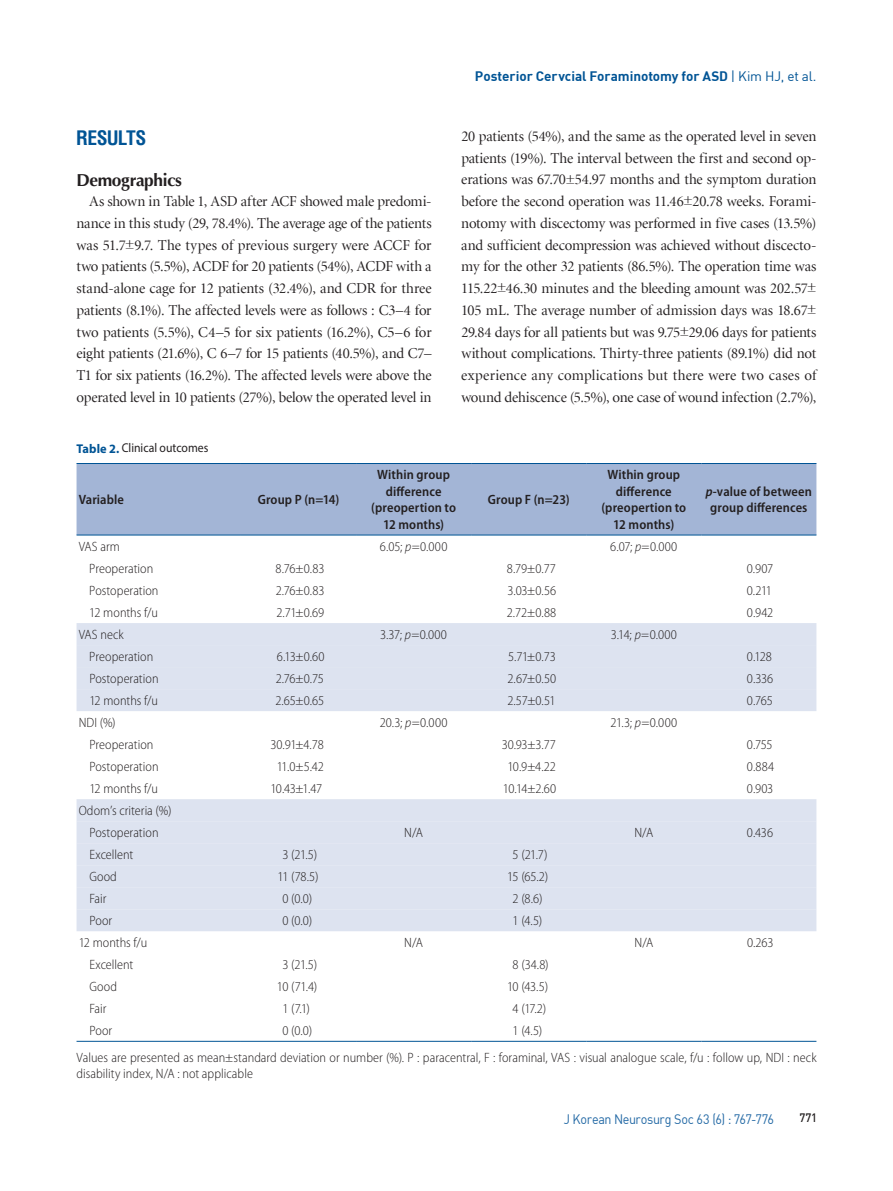
<style>
.page{position:relative;width:893px;height:1191px;background:#fff}
.page>*{position:absolute;margin:0;border:0;box-sizing:border-box;transform-origin:0 0}
.t1{font:700 condensed 19.5px "Helvetica";letter-spacing:-.04em;color:#005495}
.t2{font:700 17.25px "Optima";letter-spacing:-.02em;color:#231f20}
.t3{font:15px/21.8px "Minion LT Display";letter-spacing:-.015em;color:#231f20;text-align:justify}
.t4{font:300 semi-condensed 13.5px/22px "Myriad Pro";color:#231f20;text-align:center}
.t5{font:600 semi-condensed 13.5px/16.5px "Myriad Pro";letter-spacing:.01em;color:#231f20;text-align:center}
.t6{font:700 13.5px "DIN";letter-spacing:-.005em;color:#005495}
.t7{font:13.5px "DIN";letter-spacing:-.025em;color:#2369a5;scale:.93 1}
.t8{font:12.75px "Myriad Pro";color:#231f20;scale:.92 1}
.t9{font:12px "Dinmed";color:#231f20;scale:.93 1}
.s1{font-weight:700;color:#005495}
.s2{font-weight:400}
.s3{font-style:italic}
</style>
<div class="page">
<div style="left:77px;top:464px;width:739px;height:70px;background:#a3b5d6"></div>
<div style="left:77px;top:623px;width:739px;height:22px;background:#dde3f0"></div>
<svg style="left:77px;top:645px;width:739px;height:286px;fill:#dde3f0"></svg>
<hr style="left:77px;top:463px;width:164px;height:1px;background:#005495">
<hr style="left:241px;top:463px;width:115px;height:1px;background:#005495">
<hr style="left:356px;top:463px;width:115px;height:1px;background:#005495">
<hr style="left:471px;top:463px;width:115px;height:1px;background:#005495">
<hr style="left:586px;top:463px;width:115px;height:1px;background:#005495">
<hr style="left:701px;top:463px;width:115px;height:1px;background:#005495">
<hr style="left:77px;top:534px;width:164px;height:1px;background:#005495">
<hr style="left:241px;top:534px;width:115px;height:1px;background:#005495">
<hr style="left:356px;top:534px;width:115px;height:1px;background:#005495">
<hr style="left:471px;top:534px;width:115px;height:1px;background:#005495">
<hr style="left:586px;top:534px;width:115px;height:1px;background:#005495">
<hr style="left:701px;top:534px;width:115px;height:1px;background:#005495">
<hr style="left:77px;top:1041px;width:164px;height:1px;background:#005495">
<hr style="left:241px;top:1041px;width:115px;height:1px;background:#005495">
<hr style="left:356px;top:1041px;width:115px;height:1px;background:#005495">
<hr style="left:471px;top:1041px;width:115px;height:1px;background:#005495">
<hr style="left:586px;top:1041px;width:115px;height:1px;background:#005495">
<hr style="left:701px;top:1041px;width:115px;height:1px;background:#005495">
<h1 class="t1" style="left:76px;top:125px;width:72px">RESULTS</h1>
<p class="t2" style="left:76px;top:169px;width:107px">Demographics</p>
<p class="t3" style="left:76px;top:191px;width:357px;text-indent:13px">As shown in Table 1, ASD after ACF showed male predomi&shy;nance in this study (29, 78.4%). The average age of the patients was 51.7±9.7. The types of previous surgery were ACCF for two patients (5.5%), ACDF for 20 patients (54%), ACDF with a stand-alone cage for 12 patients (32.4%), and CDR for three patients (8.1%). The affected levels were as follows : C3–4 for two patients (5.5%), C4–5 for six patients (16.2%), C5–6 for eight patients (21.6%), C 6–7 for 15 patients (40.5%), and C7– T1 for six patients (16.2%). The affected levels were above the operated level in 10 patients (27%), below the operated level in</p>
<p class="t8" style="left:77px;top:440px;width:145px"><span class="s1">Table 2.</span> Clinical outcomes</p>
<p class="t6" style="left:475px;top:68px;width:343px">Posterior Cervcial Foraminotomy for ASD <span class="s2">| Kim HJ, et al.</span></p>
<p class="t3" style="left:461px;top:126px;width:357px">20 patients (54%), and the same as the operated level in seven patients (19%). The interval between the first and second op&shy;erations was 67.70±54.97 months and the symptom duration before the second operation was 11.46±20.78 weeks. Forami&shy;notomy with discectomy was performed in five cases (13.5%) and sufficient decompression was achieved without discecto&shy;my for the other 32 patients (86.5%). The operation time was 115.22±46.30 minutes and the bleeding amount was 202.57± 105 mL. The average number of admission days was 18.67± 29.84 days for all patients but was 9.75±29.06 days for patients without complications. Thirty-three patients (89.1%) did not experience any complications but there were two cases of wound dehiscence (5.5%), one case of wound infection (2.7%),</p>
<p class="t5" style="left:79px;top:491px;width:47px">Variable</p>
<p class="t5" style="left:258px;top:491px;width:83px">Group P (n=14)</p>
<p class="t5" style="left:371px;top:466px;width:86px">Within group difference (preopertion to<br>12 months)</p>
<p class="t5" style="left:488px;top:491px;width:83px">Group F (n=23)</p>
<p class="t5" style="left:601px;top:466px;width:86px">Within group difference (preopertion to<br>12 months)</p>
<p class="t5" style="left:706px;top:482px;width:108px"><span class="s3">p</span>-value of between group differences</p>
<p class="t4" style="left:79px;top:535px;width:43px">VAS arm</p>
<p class="t4" style="left:380px;top:535px;width:69px">6.05; <span class="s3">p</span>=0.000</p>
<p class="t4" style="left:610px;top:535px;width:69px">6.07; <span class="s3">p</span>=0.000</p>
<p class="t4" style="left:89px;top:557px;width:66px">Preoperation</p>
<p class="t4" style="left:276px;top:557px;width:50px">8.76±0.83</p>
<p class="t4" style="left:507px;top:557px;width:51px">8.79±0.77</p>
<p class="t4" style="left:747px;top:557px;width:28px">0.907</p>
<p class="t4" style="left:89px;top:579px;width:71px">Postoperation</p>
<p class="t4" style="left:276px;top:579px;width:50px">2.76±0.83</p>
<p class="t4" style="left:507px;top:579px;width:50px">3.03±0.56</p>
<p class="t4" style="left:747px;top:579px;width:27px">0.211</p>
<p class="t4" style="left:89px;top:601px;width:70px">12 months f/u</p>
<p class="t4" style="left:276px;top:601px;width:49px">2.71±0.69</p>
<p class="t4" style="left:507px;top:601px;width:51px">2.72±0.88</p>
<p class="t4" style="left:747px;top:601px;width:28px">0.942</p>
<p class="t4" style="left:79px;top:623px;width:47px">VAS neck</p>
<p class="t4" style="left:380px;top:623px;width:68px">3.37; <span class="s3">p</span>=0.000</p>
<p class="t4" style="left:611px;top:623px;width:68px">3.14; <span class="s3">p</span>=0.000</p>
<p class="t4" style="left:89px;top:645px;width:66px">Preoperation</p>
<p class="t4" style="left:277px;top:645px;width:49px">6.13±0.60</p>
<p class="t4" style="left:508px;top:645px;width:49px">5.71±0.73</p>
<p class="t4" style="left:747px;top:645px;width:26px">0.128</p>
<p class="t4" style="left:89px;top:667px;width:71px">Postoperation</p>
<p class="t4" style="left:276px;top:667px;width:50px">2.76±0.75</p>
<p class="t4" style="left:508px;top:667px;width:50px">2.67±0.50</p>
<p class="t4" style="left:747px;top:667px;width:28px">0.336</p>
<p class="t4" style="left:89px;top:689px;width:70px">12 months f/u</p>
<p class="t4" style="left:275px;top:689px;width:50px">2.65±0.65</p>
<p class="t4" style="left:507px;top:689px;width:50px">2.57±0.51</p>
<p class="t4" style="left:747px;top:689px;width:27px">0.765</p>
<p class="t4" style="left:79px;top:711px;width:39px">NDI (%)</p>
<p class="t4" style="left:380px;top:711px;width:69px">20.3; <span class="s3">p</span>=0.000</p>
<p class="t4" style="left:611px;top:711px;width:68px">21.3; <span class="s3">p</span>=0.000</p>
<p class="t4" style="left:89px;top:733px;width:66px">Preoperation</p>
<p class="t4" style="left:271px;top:733px;width:55px">30.91±4.78</p>
<p class="t4" style="left:502px;top:733px;width:56px">30.93±3.77</p>
<p class="t4" style="left:747px;top:733px;width:27px">0.755</p>
<p class="t4" style="left:89px;top:755px;width:71px">Postoperation</p>
<p class="t4" style="left:277px;top:755px;width:49px">11.0±5.42</p>
<p class="t4" style="left:507px;top:755px;width:50px">10.9±4.22</p>
<p class="t4" style="left:747px;top:755px;width:29px">0.884</p>
<p class="t4" style="left:89px;top:777px;width:70px">12 months f/u</p>
<p class="t4" style="left:270px;top:777px;width:53px">10.43±1.47</p>
<p class="t4" style="left:503px;top:777px;width:55px">10.14±2.60</p>
<p class="t4" style="left:747px;top:777px;width:28px">0.903</p>
<p class="t4" style="left:79px;top:799px;width:94px">Odom’s criteria (%)<br>Postoperation</p>
<p class="t4" style="left:404px;top:821px;width:20px">N/A</p>
<p class="t4" style="left:634px;top:821px;width:20px">N/A</p>
<p class="t4" style="left:747px;top:821px;width:28px">0.436</p>
<p class="t4" style="left:89px;top:843px;width:46px">Excellent</p>
<p class="t4" style="left:282px;top:843px;width:37px">3 (21.5)</p>
<p class="t4" style="left:513px;top:843px;width:36px">5 (21.7)</p>
<p class="t4" style="left:89px;top:865px;width:29px">Good</p>
<p class="t4" style="left:278px;top:865px;width:43px">11 (78.5)</p>
<p class="t4" style="left:507px;top:865px;width:42px">15 (65.2)</p>
<p class="t4" style="left:89px;top:887px;width:18px">Fair</p>
<p class="t4" style="left:282px;top:887px;width:31px">0 (0.0)</p>
<p class="t4" style="left:513px;top:887px;width:32px">2 (8.6)</p>
<p class="t4" style="left:89px;top:909px;width:24px">Poor</p>
<p class="t4" style="left:282px;top:909px;width:31px">0 (0.0)</p>
<p class="t4" style="left:513px;top:909px;width:31px">1 (4.5)</p>
<p class="t4" style="left:79px;top:931px;width:70px">12 months f/u</p>
<p class="t4" style="left:404px;top:931px;width:20px">N/A</p>
<p class="t4" style="left:634px;top:931px;width:20px">N/A</p>
<p class="t4" style="left:747px;top:931px;width:28px">0.263</p>
<p class="t4" style="left:89px;top:953px;width:46px">Excellent</p>
<p class="t4" style="left:282px;top:953px;width:37px">3 (21.5)</p>
<p class="t4" style="left:513px;top:953px;width:38px">8 (34.8)</p>
<p class="t4" style="left:89px;top:975px;width:29px">Good</p>
<p class="t4" style="left:277px;top:975px;width:42px">10 (71.4)</p>
<p class="t4" style="left:507px;top:975px;width:43px">10 (43.5)</p>
<p class="t4" style="left:89px;top:997px;width:18px">Fair</p>
<p class="t4" style="left:282px;top:997px;width:29px">1 (7.1)</p>
<p class="t4" style="left:513px;top:997px;width:35px">4 (17.2)</p>
<p class="t4" style="left:89px;top:1019px;width:24px">Poor</p>
<p class="t4" style="left:282px;top:1019px;width:31px">0 (0.0)</p>
<p class="t4" style="left:77px;top:1017px;width:741px;line-height:26.7px;text-align:left;text-indent:436px">1 (4.5)<br>Values are presented as mean±standard deviation or number (%). P : paracentral, F : foraminal, VAS : visual analogue scale, f/u : follow up, NDI : neck</p>
<p class="t4" style="left:77px;top:1062px;width:178px">disability index, N/A : not applicable</p>
<p class="t7" style="left:564px;top:1110px;width:228px">J Korean Neurosurg Soc 63 (6) : 767-776</p>
<p class="t9" style="left:799px;top:1109px;width:20px">771</p>
</div>
